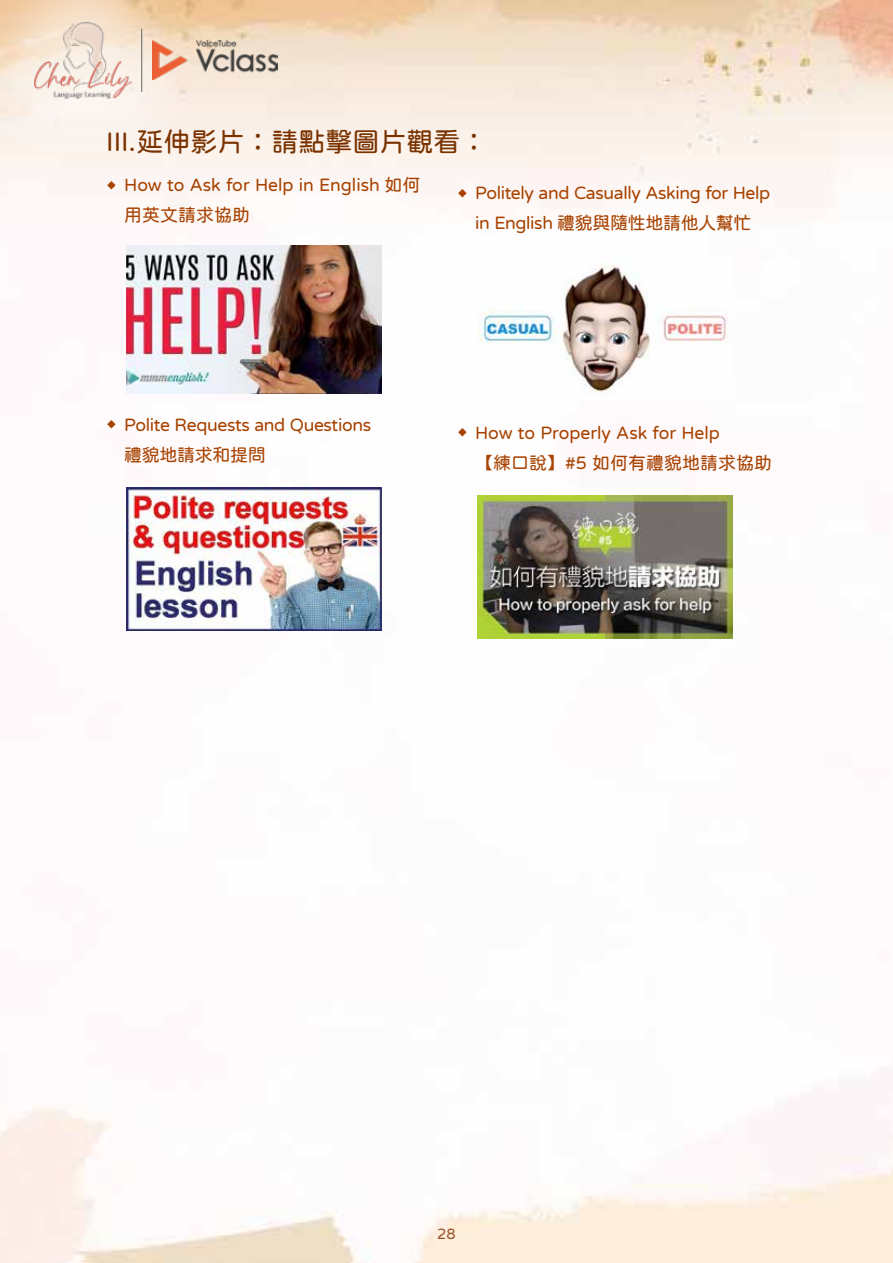
<style>
.page{position:relative;width:893px;height:1263px;background:#fff}
.page>*{position:absolute;margin:0;border:0;box-sizing:border-box;transform-origin:0 0}
.t1{font:27px "jf openhuninn 1.1";color:#7a3300}
.t2{font:18px/30px "jf openhuninn 1.1";letter-spacing:-.02em;color:#a84200}
.t3{font:18px/30px "jf openhuninn 1.1";color:#a84200}
.t4{font:15px "jf openhuninn 1.1";color:#985028}
.s1{font-family:"Microsoft Jheng Hei"}
</style>
<div class="page">
<img style="left:0;top:0;width:893px;height:1263px">
<div style="left:0;top:0;width:211px;height:178px;background:#fff;opacity:.56"></div>
<img style="left:34px;top:22px;width:98px;height:76px">
<img style="left:152px;top:41px;width:126px;height:39px">
<hr style="left:141px;top:29px;width:1px;height:63px;background:#666">
<img style="left:127px;top:245px;width:255px;height:149px">
<img style="left:477px;top:495px;width:255px;height:144px">
<img style="left:127px;top:487px;width:255px;height:144px">
<img style="left:477px;top:256px;width:255px;height:143px">
<h1 class="t1" style="left:106px;top:123px;width:383px">III.延伸影片：請點擊圖片觀看：</h1>
<p class="t3" style="left:124px;top:170px;width:298px;text-indent:-18px"><span class="s1">◆</span> How to Ask for Help in English 如何用英文請求協助</p>
<p class="t2" style="left:457px;top:178px;width:315px;text-align:center"><span class="s1">◆</span> Politely and Casually Asking for Help in English 禮貌與隨性地請他人幫忙</p>
<p class="t2" style="left:124px;top:409px;width:248px;text-indent:-18px"><span class="s1">◆</span> Polite Requests and Questions禮貌地請求和提問</p>
<p class="t3" style="left:475px;top:417px;width:299px;text-indent:-18px"><span class="s1">◆</span> How to Properly Ask for Help<br>【練口說】#5 如何有禮貌地請求協助</p>
<p class="t4" style="left:437px;top:1224px;width:20px">28</p>
</div>
